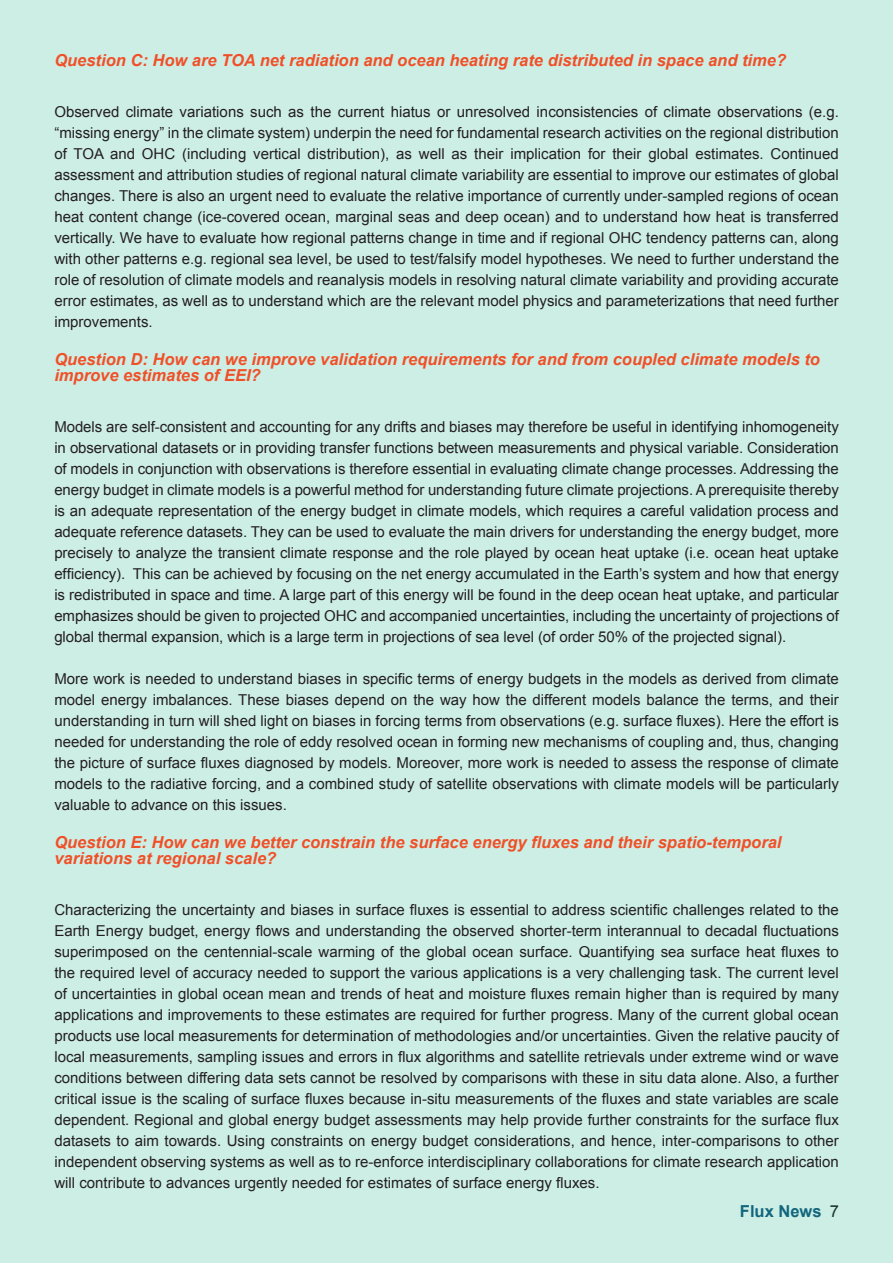
<style>
.page{position:relative;width:893px;height:1263px;background:#cdeee5}
.page>*{position:absolute;margin:0;border:0;box-sizing:border-box;transform-origin:0 0}
.t1{font:italic 700 16.5px/16.5px "Arial";color:#f05028}
.t2{font:700 16.5px "Arial";color:#064a77}
.t3{font:15px/21px "Arial";color:#231f20;text-align:justify}
.s1{font-weight:400;color:#0e0608}
</style>
<div class="page">
<p class="t1" style="left:54px;top:52px;width:733px">Question C: How are TOA net radiation and ocean heating rate distributed in space and time?</p>
<p class="t3" style="left:54px;top:101px;width:786px">Observed climate variations such as the current hiatus or unresolved inconsistencies of climate observations (e.g. “missing energy” in the climate system) underpin the need for fundamental research activities on the regional distribution of TOA and OHC (including vertical distribution), as well as their implication for their global estimates. Continued assessment and attribution studies of regional natural climate variability are essential to improve our estimates of global changes. There is also an urgent need to evaluate the relative importance of currently under-sampled regions of ocean heat content change (ice-covered ocean, marginal seas and deep ocean) and to understand how heat is transferred vertically. We have to evaluate how regional patterns change in time and if regional OHC tendency patterns can, along with other patterns e.g. regional sea level, be used to test/falsify model hypotheses. We need to further understand the role of resolution of climate models and reanalysis models in resolving natural climate variability and providing accurate error estimates, as well as to understand which are the relevant model physics and parameterizations that need further improvements.</p>
<p class="t1" style="left:54px;top:351px;width:767px">Question D: How can we improve validation requirements for and from coupled climate models to improve estimates of EEI?</p>
<p class="t3" style="left:54px;top:416px;width:786px">Models are self-consistent and accounting for any drifts and biases may therefore be useful in identifying inhomogeneity in observational datasets or in providing transfer functions between measurements and physical variable. Consideration of models in conjunction with observations is therefore essential in evaluating climate change processes. Addressing the energy budget in climate models is a powerful method for understanding future climate projections. A prerequisite thereby is an adequate representation of the energy budget in climate models, which requires a careful validation process and adequate reference datasets. They can be used to evaluate the main drivers for understanding the energy budget, more precisely to analyze the transient climate response and the role played by ocean heat uptake (i.e. ocean heat uptake efficiency). This can be achieved by focusing on the net energy accumulated in the Earth’s system and how that energy is redistributed in space and time. A large part of this energy will be found in the deep ocean heat uptake, and particular emphasizes should be given to projected OHC and accompanied uncertainties, including the uncertainty of projections of global thermal expansion, which is a large term in projections of sea level (of order 50% of the projected signal).</p>
<p class="t3" style="left:54px;top:668px;width:786px">More work is needed to understand biases in specific terms of energy budgets in the models as derived from climate model energy imbalances. These biases depend on the way how the different models balance the terms, and their understanding in turn will shed light on biases in forcing terms from observations (e.g. surface fluxes). Here the effort is needed for understanding the role of eddy resolved ocean in forming new mechanisms of coupling and, thus, changing the picture of surface fluxes diagnosed by models. Moreover, more work is needed to assess the response of climate models to the radiative forcing, and a combined study of satellite observations with climate models will be particularly valuable to advance on this issues.</p>
<p class="t1" style="left:54px;top:834px;width:729px">Question E: How can we better constrain the surface energy fluxes and their spatio-temporal variations at regional scale?</p>
<p class="t3" style="left:54px;top:899px;width:786px">Characterizing the uncertainty and biases in surface fluxes is essential to address scientific challenges related to the Earth Energy budget, energy flows and understanding the observed shorter-term interannual to decadal fluctuations superimposed on the centennial-scale warming of the global ocean surface. Quantifying sea surface heat fluxes to the required level of accuracy needed to support the various applications is a very challenging task. The current level of uncertainties in global ocean mean and trends of heat and moisture fluxes remain higher than is required by many applications and improvements to these estimates are required for further progress. Many of the current global ocean products use local measurements for determination of methodologies and/or uncertainties. Given the relative paucity of local measurements, sampling issues and errors in flux algorithms and satellite retrievals under extreme wind or wave conditions between differing data sets cannot be resolved by comparisons with these in situ data alone. Also, a further critical issue is the scaling of surface fluxes because in-situ measurements of the fluxes and state variables are scale dependent. Regional and global energy budget assessments may help provide further constraints for the surface flux datasets to aim towards. Using constraints on energy budget considerations, and hence, inter-comparisons to other independent observing systems as well as to re-enforce interdisciplinary collaborations for climate research application will contribute to advances urgently needed for estimates of surface energy fluxes.</p>
<p class="t2" style="left:740px;top:1200px;width:101px">Flux News <span class="s1">7</span></p>
</div>
